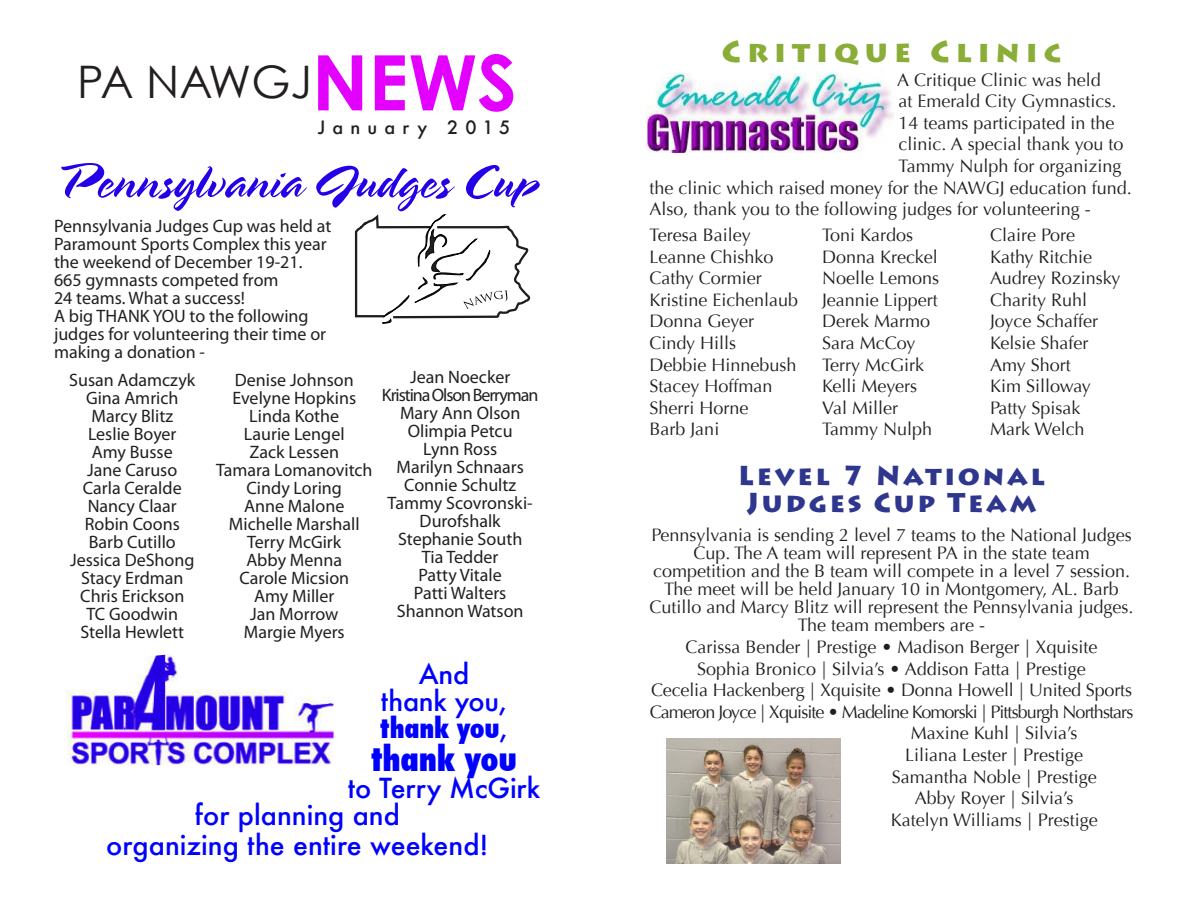
<style>
.page{position:relative;width:1188px;height:918px;background:#fff}
.page>*{position:absolute;margin:0;border:0;box-sizing:border-box;transform-origin:0 0}
.t1{font:51px "Spring LP Std";color:#2400e8}
.t2{font:44.85px "Century Gothic";color:#231f20}
.t3{font:800 condensed 33px "Futura";letter-spacing:-.01em;color:#00f}
.t4{font:900 30px "Lithos Pro";letter-spacing:.2em;color:#8aad37}
.t5{font:500 27px/27px "Futura";color:#00f}
.t6{font:900 27px "Lithos Pro";letter-spacing:.1em;color:#2f368d}
.t7{font:800 condensed 27px "Futura";letter-spacing:-.01em;color:#00f}
.t8{font:18px/18px "Optima";color:#231f20;text-align:center}
.t9{font:18px/18px "Myriad Pro";color:#231f20}
.t10{font:18px "Optima";letter-spacing:-.05em;color:#231f20}
.t11{font:18px "Myriad Pro";letter-spacing:-.06em;color:#231f20}
.t12{font:500 18px "Futura";letter-spacing:.4em;color:#231f20}
.s1{font-weight:500;font-stretch:normal}
</style>
<div class="page">
<svg style="left:318px;top:54px;width:195px;height:58px"></svg>
<svg style="left:354px;top:213px;width:177px;height:111px"></svg>
<img style="left:66px;top:654px;width:268px;height:111px">
<img style="left:647px;top:73px;width:247px;height:80px">
<img style="left:667px;top:738px;width:173px;height:126px">
<p class="t2" style="left:77px;top:54px;width:236px">PA NAWGJ</p>
<p class="t12" style="left:318px;top:115px;width:194px">January 2015</p>
<p class="t1" style="left:55px;top:152px;width:486px">Pennsylvania Judges Cup</p>
<p class="t9" style="left:54px;top:217px;width:279px">Pennsylvania Judges Cup was held at<br>Paramount Sports Complex this year the weekend of December 19-21.</p>
<p class="t9" style="left:54px;top:271px;width:226px">665 gymnasts competed from</p>
<p class="t9" style="left:54px;top:289px;width:193px">24 teams. What a success!</p>
<p class="t9" style="left:54px;top:307px;width:274px">A big THANK YOU to the following judges for volunteering their time or making a donation -</p>
<p class="t9" style="left:69px;top:371px;width:128px">Susan Adamczyk</p>
<p class="t9" style="left:86px;top:389px;width:94px">Gina Amrich</p>
<p class="t9" style="left:92px;top:407px;width:83px">Marcy Blitz</p>
<p class="t9" style="left:88px;top:425px;width:90px">Leslie Boyer</p>
<p class="t9" style="left:92px;top:443px;width:82px">Amy Busse</p>
<p class="t9" style="left:87px;top:461px;width:91px">Jane Caruso</p>
<p class="t9" style="left:83px;top:479px;width:100px">Carla Ceralde</p>
<p class="t9" style="left:88px;top:497px;width:91px">Nancy Claar</p>
<p class="t9" style="left:85px;top:515px;width:97px">Robin Coons</p>
<p class="t9" style="left:89px;top:533px;width:89px">Barb Cutillo</p>
<p class="t9" style="left:70px;top:551px;width:126px">Jessica DeShong</p>
<p class="t9" style="left:81px;top:569px;width:104px">Stacy Erdman</p>
<p class="t9" style="left:80px;top:587px;width:106px">Chris Erickson</p>
<p class="t9" style="left:86px;top:605px;width:93px">TC Goodwin</p>
<p class="t9" style="left:80px;top:623px;width:105px">Stella Hewlett</p>
<p class="t9" style="left:235px;top:371px;width:120px">Denise Johnson</p>
<p class="t9" style="left:232px;top:389px;width:125px">Evelyne Hopkins</p>
<p class="t9" style="left:249px;top:407px;width:91px">Linda Kothe</p>
<p class="t9" style="left:244px;top:425px;width:102px">Laurie Lengel</p>
<p class="t9" style="left:250px;top:443px;width:91px">Zack Lessen</p>
<p class="t9" style="left:216px;top:461px;width:158px">Tamara Lomanovitch</p>
<p class="t9" style="left:247px;top:479px;width:97px">Cindy Loring</p>
<p class="t9" style="left:244px;top:497px;width:102px">Anne Malone</p>
<p class="t9" style="left:229px;top:515px;width:132px">Michelle Marshall</p>
<p class="t9" style="left:247px;top:533px;width:96px">Terry McGirk</p>
<p class="t9" style="left:246px;top:551px;width:97px">Abby Menna</p>
<p class="t9" style="left:239px;top:569px;width:111px">Carole Micsion</p>
<p class="t9" style="left:254px;top:587px;width:82px">Amy Miller</p>
<p class="t9" style="left:250px;top:605px;width:90px">Jan Morrow</p>
<p class="t9" style="left:244px;top:623px;width:102px">Margie Myers</p>
<p class="t9" style="left:410px;top:368px;width:102px">Jean Noecker</p>
<p class="t11" style="left:382px;top:384px;width:158px">Kristina Olson Berryman</p>
<p class="t9" style="left:400px;top:404px;width:122px">Mary Ann Olson</p>
<p class="t9" style="left:408px;top:422px;width:106px">Olimpia Petcu</p>
<p class="t9" style="left:423px;top:440px;width:76px">Lynn Ross</p>
<p class="t9" style="left:397px;top:458px;width:129px">Marilyn Schnaars</p>
<p class="t9" style="left:404px;top:476px;width:114px">Connie Schultz</p>
<p class="t9" style="left:388px;top:494px;width:147px;text-align:center">Tammy Scovronski-<br>Durofshalk</p>
<p class="t9" style="left:398px;top:530px;width:126px">Stephanie South</p>
<p class="t9" style="left:422px;top:548px;width:78px">Tia Tedder</p>
<p class="t9" style="left:419px;top:566px;width:85px">Patty Vitale</p>
<p class="t9" style="left:414px;top:584px;width:94px">Patti Walters</p>
<p class="t9" style="left:397px;top:602px;width:128px">Shannon Watson</p>
<p class="t5" style="left:419px;top:660px;width:52px">And</p>
<p class="t5" style="left:381px;top:687px;width:128px">thank you,</p>
<p class="t7" style="left:380px;top:709px;width:129px">thank you<span class="s1">,</span></p>
<p class="t3" style="left:371px;top:736px;width:148px">thank you</p>
<p class="t5" style="left:195px;top:774px;width:347px;text-indent:153px">to Terry McGirk for planning and</p>
<p class="t5" style="left:106px;top:831px;width:384px">organizing the entire weekend!</p>
<p class="t4" style="left:722px;top:33px;width:341px">Critique Clinic</p>
<p class="t8" style="left:897px;top:71px;width:205px">A Critique Clinic was held</p>
<p class="t8" style="left:899px;top:92px;width:219px">at Emerald City Gymnastics.</p>
<p class="t8" style="left:899px;top:114px;width:218px">14 teams participated in the</p>
<p class="t8" style="left:899px;top:135px;width:227px">clinic. A special thank you to</p>
<p class="t8" style="left:899px;top:157px;width:225px">Tammy Nulph for organizing</p>
<p class="t8" style="left:650px;top:179px;width:484px">the clinic which raised money for the NAWGJ education fund.</p>
<p class="t8" style="left:650px;top:200px;width:443px">Also, thank you to the following judges for volunteering -</p>
<p class="t8" style="left:650px;top:226px;width:103px">Teresa Bailey</p>
<p class="t8" style="left:650px;top:248px;width:126px">Leanne Chishko</p>
<p class="t8" style="left:650px;top:269px;width:114px">Cathy Cormier</p>
<p class="t8" style="left:650px;top:291px;width:150px">Kristine Eichenlaub</p>
<p class="t8" style="left:650px;top:313px;width:106px">Donna Geyer</p>
<p class="t8" style="left:650px;top:334px;width:88px">Cindy Hills</p>
<p class="t8" style="left:650px;top:356px;width:149px">Debbie Hinnebush</p>
<p class="t8" style="left:650px;top:377px;width:125px">Stacey Hoffman</p>
<p class="t8" style="left:650px;top:399px;width:101px">Sherri Horne</p>
<p class="t8" style="left:650px;top:421px;width:71px">Barb Jani</p>
<p class="t8" style="left:822px;top:226px;width:93px">Toni Kardos</p>
<p class="t8" style="left:822px;top:248px;width:117px">Donna Kreckel</p>
<p class="t8" style="left:822px;top:269px;width:119px">Noelle Lemons</p>
<p class="t8" style="left:822px;top:291px;width:117px">Jeannie Lippert</p>
<p class="t8" style="left:822px;top:313px;width:109px">Derek Marmo</p>
<p class="t8" style="left:822px;top:334px;width:95px">Sara McCoy</p>
<p class="t8" style="left:822px;top:356px;width:104px">Terry McGirk</p>
<p class="t8" style="left:822px;top:377px;width:97px">Kelli Meyers</p>
<p class="t8" style="left:822px;top:399px;width:78px">Val Miller</p>
<p class="t8" style="left:822px;top:421px;width:112px">Tammy Nulph</p>
<p class="t8" style="left:990px;top:226px;width:87px">Claire Pore</p>
<p class="t8" style="left:990px;top:248px;width:104px">Kathy Ritchie</p>
<p class="t8" style="left:990px;top:269px;width:132px">Audrey Rozinsky</p>
<p class="t8" style="left:990px;top:291px;width:99px">Charity Ruhl</p>
<p class="t8" style="left:990px;top:313px;width:110px">Joyce Schaffer</p>
<p class="t8" style="left:990px;top:334px;width:100px">Kelsie Shafer</p>
<p class="t8" style="left:990px;top:356px;width:82px">Amy Short</p>
<p class="t8" style="left:990px;top:377px;width:102px">Kim Silloway</p>
<p class="t8" style="left:990px;top:399px;width:92px">Patty Spisak</p>
<p class="t8" style="left:990px;top:421px;width:96px">Mark Welch</p>
<p class="t6" style="left:738px;top:459px;width:308px">Level 7 National</p>
<p class="t6" style="left:747px;top:486px;width:291px">Judges Cup Team</p>
<p class="t8" style="left:651px;top:527px;width:482px">Pennsylvania is sending 2 level 7 teams to the National Judges<br>Cup. The A team will represent PA in the state team</p>
<p class="t8" style="left:650px;top:563px;width:486px">competition and the B team will compete in a level 7 session.<br>The meet will be held January 10 in Montgomery, AL. Barb Cutillo and Marcy Blitz will represent the Pennsylvania judges.<br>The team members are -</p>
<p class="t8" style="left:686px;top:638px;width:414px">Carissa Bender | Prestige • Madison Berger | Xquisite</p>
<p class="t8" style="left:697px;top:660px;width:390px">Sophia Bronico | Silvia’s • Addison Fatta | Prestige</p>
<p class="t8" style="left:651px;top:681px;width:482px">Cecelia Hackenberg | Xquisite • Donna Howell | United Sports</p>
<p class="t10" style="left:650px;top:701px;width:485px">Cameron Joyce | Xquisite • Madeline Komorski | Pittsburgh Northstars</p>
<p class="t8" style="left:905px;top:723px;width:180px;line-height:21.6px">Maxine Kuhl | Silvia’s<br>Liliana Lester | Prestige</p>
<p class="t8" style="left:892px;top:768px;width:207px">Samantha Noble | Prestige</p>
<p class="t8" style="left:915px;top:789px;width:160px">Abby Royer | Silvia’s</p>
<p class="t8" style="left:891px;top:811px;width:209px">Katelyn Williams | Prestige</p>
</div>
